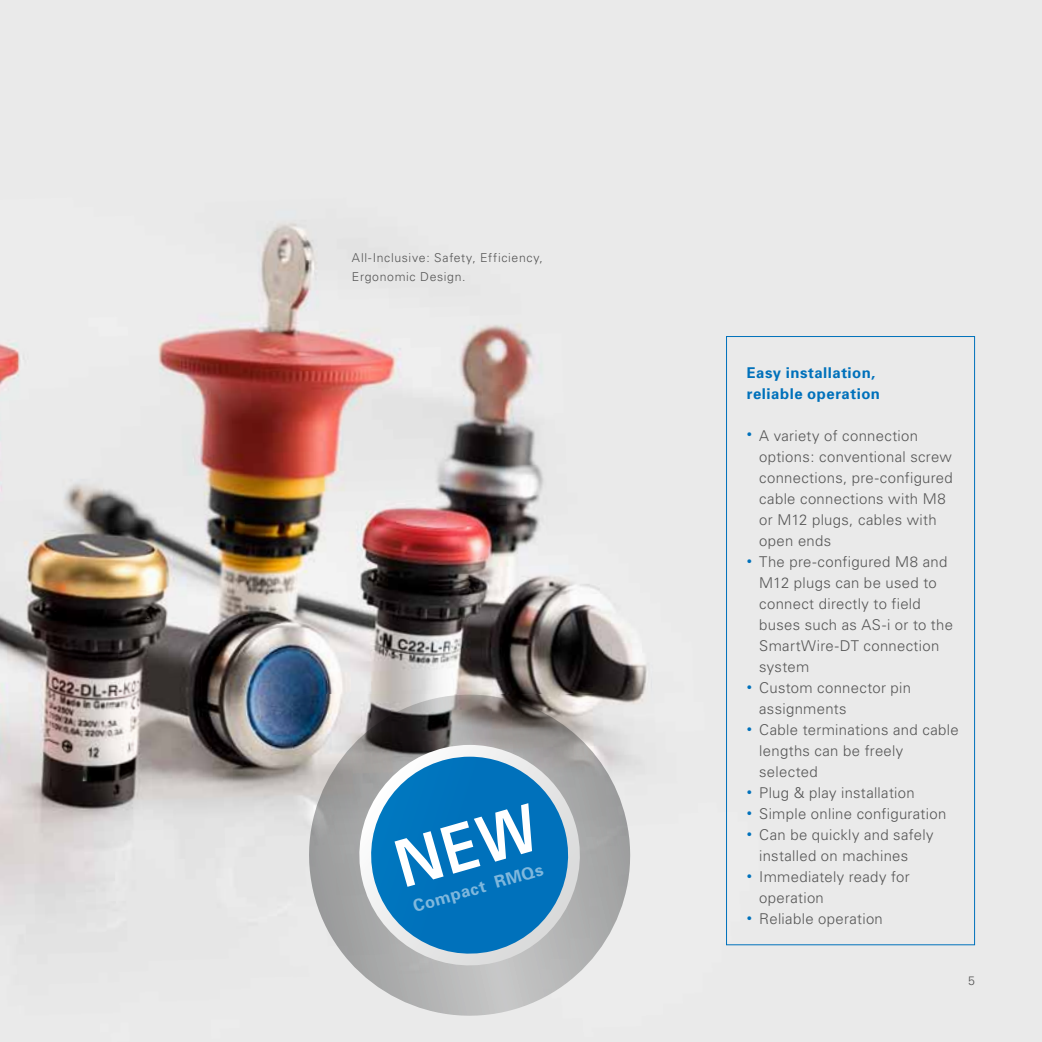
<style>
.page{position:relative;width:1042px;height:1042px;background:#fff}
.page>*{position:absolute;margin:0;border:0;box-sizing:border-box;transform-origin:0 0}
.t1{font:700 16.62px "Univers";color:#fff}
.t2{font:300 14.88px/21px "Univers";letter-spacing:.02em;color:#565656}
.t3{font:700 14.88px/21px "Univers";letter-spacing:.035em;color:#0071bb}
.t4{font:300 12.25px/19.2px "Univers";letter-spacing:.055em;color:#565656}
</style>
<div class="page">
<img style="left:0;top:0;width:1042px;height:1042px">
<svg style="left:293px;top:694px;width:353px;height:337px;background:#bebdbd"></svg>
<svg style="left:348px;top:745px;width:243px;height:231px;background:#ababab"></svg>
<svg style="left:361px;top:756px;width:217px;height:207px;background:#5898c1"></svg>
<div style="left:726px;top:336px;width:249px;height:609px;border:1px solid #0071bb"></div>
<div style="left:394px;top:803px;width:147px;height:84px;background:#0071bb"></div>
<p class="t4" style="left:352px;top:248px;width:193px">All-Inclusive: Safety, Efficiency,<br>Ergonomic Design.</p>
<p class="t1" style="left:411px;top:896px;width:136px;rotate:-16deg">Compact RMQs</p>
<p class="t3" style="left:747px;top:362px;width:135px">Easy installation, reliable operation</p>
<p class="t2" style="left:759px;top:425px;width:195px;text-indent:-12px"><sup>•</sup> A variety of connection options: conventional screw connections, pre-configured cable connections with M8 or M12 plugs, cables with open ends</p>
<p class="t2" style="left:759px;top:551px;width:195px;text-indent:-12px"><sup>•</sup> The pre-configured M8 and<br>M12 plugs can be used to connect directly to field buses such as AS-i or to the<br>SmartWire-DT connection system</p>
<p class="t2" style="left:759px;top:677px;width:153px;text-indent:-12px"><sup>•</sup> Custom connector pin assignments</p>
<p class="t2" style="left:759px;top:719px;width:201px;text-indent:-12px"><sup>•</sup> Cable terminations and cable lengths can be freely selected</p>
<p class="t2" style="left:747px;top:782px;width:169px"><sup>•</sup> Plug &amp; play installation</p>
<p class="t2" style="left:747px;top:803px;width:201px"><sup>•</sup> Simple online configuration</p>
<p class="t2" style="left:759px;top:824px;width:176px;text-indent:-12px"><sup>•</sup> Can be quickly and safely installed on machines</p>
<p class="t2" style="left:759px;top:866px;width:152px;text-indent:-12px"><sup>•</sup> Immediately ready for operation</p>
<p class="t2" style="left:747px;top:908px;width:138px"><sup>•</sup> Reliable operation</p>
<p class="t4" style="left:968px;top:971px;width:8px">5</p>
</div>
